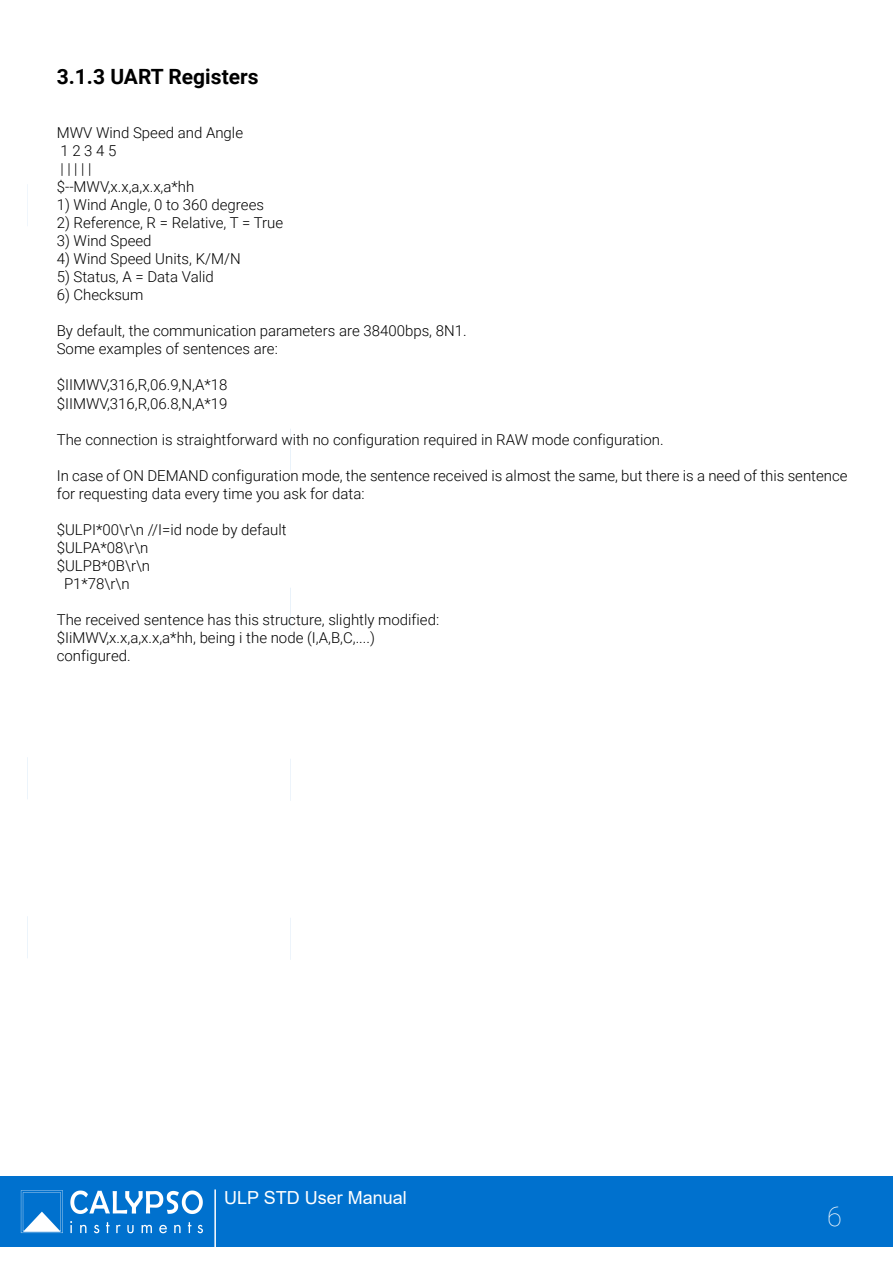
<style>
.page{position:relative;width:893px;height:1263px;background:#fff}
.page>*{position:absolute;margin:0;border:0;box-sizing:border-box;transform-origin:0 0}
.t1{font:100 27px "Roboto";color:#fff}
.t2{font:700 21px "Roboto";color:#000}
.t3{font:18px "Arial";color:#fff}
.t4{font:300 15px/18px "Roboto";color:#000}
</style>
<div class="page">
<div style="left:1px;top:1176px;width:892px;height:70px;background:#0071ce"></div>
<hr style="left:214px;top:1189px;width:2px;height:74px;background:#fff">
<img style="left:21px;top:1190px;width:181px;height:44px">
<h2 class="t2" style="left:57px;top:62px;width:203px">3.1.3 UART Registers</h2>
<p class="t4" style="left:57px;top:124px;width:188px">MWV Wind Speed and Angle<br>1 2 3 4 5<br>| | | | |<br>$--MWV,x.x,a,x.x,a*hh</p>
<p class="t4" style="left:57px;top:196px;width:209px">1) Wind Angle, 0 to 360 degrees</p>
<p class="t4" style="left:57px;top:214px;width:228px">2) Reference, R = Relative, T = True</p>
<p class="t4" style="left:57px;top:232px;width:96px">3) Wind Speed</p>
<p class="t4" style="left:57px;top:250px;width:185px">4) Wind Speed Units, K/M/N</p>
<p class="t4" style="left:57px;top:268px;width:159px">5) Status, A = Data Valid</p>
<p class="t4" style="left:57px;top:286px;width:88px">6) Checksum</p>
<p class="t4" style="left:57px;top:322px;width:411px">By default, the communication parameters are 38400bps, 8N1.<br>Some examples of sentences are:</p>
<p class="t4" style="left:57px;top:376px;width:172px">$IIMWV,316,R,06.9,N,A*18 $IIMWV,316,R,06.8,N,A*19</p>
<p class="t4" style="left:57px;top:430px;width:608px">The connection is straightforward with no configuration required in RAW mode configuration.</p>
<p class="t4" style="left:57px;top:466px;width:792px">In case of ON DEMAND configuration mode, the sentence received is almost the same, but there is a need of this sentence for requesting data every time you ask for data:</p>
<p class="t4" style="left:57px;top:520px;width:231px">$ULPI*00\r\n //I=id node by default</p>
<p class="t4" style="left:57px;top:538px;width:93px">$ULPA*08\r\n</p>
<p class="t4" style="left:57px;top:556px;width:95px">$ULPB*0B\r\n</p>
<p class="t4" style="left:64px;top:574px;width:67px">P1*78\r\n</p>
<p class="t4" style="left:57px;top:610px;width:384px">The received sentence has this structure, slightly modified: $IiMWV,x.x,a,x.x,a*hh, being i the node (I,A,B,C,....) configured.</p>
<p class="t3" style="left:224px;top:1185px;width:184px">ULP STD User Manual</p>
<h1 class="t1" style="left:827px;top:1197px;width:16px">6</h1>
</div>
